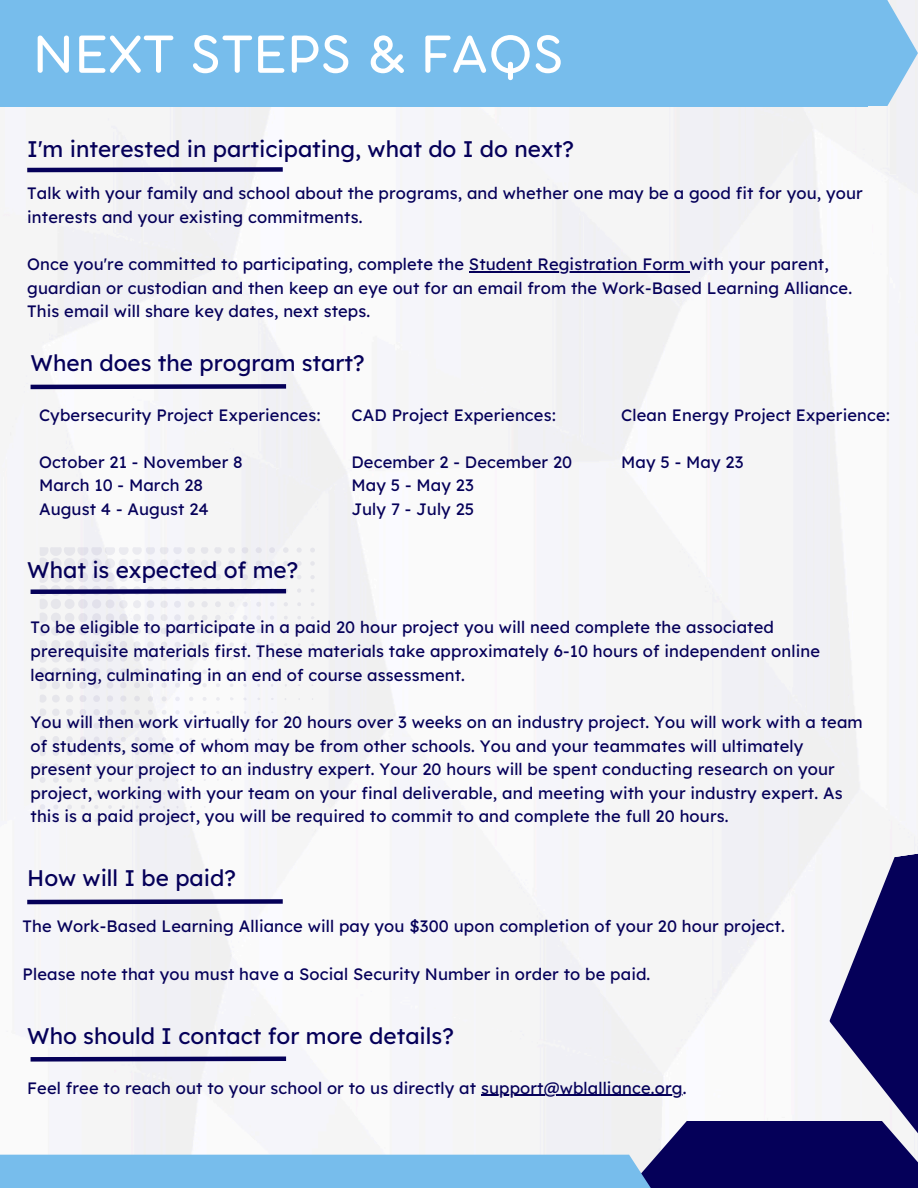
<style>
.page{position:relative;width:918px;height:1188px;background:#fff}
.page>*{position:absolute;margin:0;border:0;box-sizing:border-box;transform-origin:0 0}
.t1{font:58.2px "Aristotelica Pro Tx";letter-spacing:.02em;color:#fff}
.t2{font:22.5px "Lexend Deca";color:#050059}
.t3{font:16.5px/23.7px "Lexend Deca";letter-spacing:.01em;color:#050059}
</style>
<div class="page">
<div style="left:0;top:106px;width:918px;height:1049px;background:#f5f5f5"></div>
<svg style="left:39px;top:722px;width:7px;height:8px"></svg>
<svg style="left:52px;top:722px;width:7px;height:7px"></svg>
<svg style="left:52px;top:736px;width:7px;height:7px"></svg>
<svg style="left:66px;top:722px;width:7px;height:7px"></svg>
<svg style="left:40px;top:736px;width:6px;height:7px"></svg>
<svg style="left:40px;top:749px;width:6px;height:7px"></svg>
<svg style="left:53px;top:750px;width:6px;height:6px"></svg>
<svg style="left:66px;top:736px;width:7px;height:7px"></svg>
<svg style="left:80px;top:722px;width:6px;height:7px"></svg>
<svg style="left:40px;top:763px;width:6px;height:7px"></svg>
<svg style="left:53px;top:763px;width:6px;height:7px"></svg>
<svg style="left:80px;top:736px;width:6px;height:7px"></svg>
<svg style="left:94px;top:723px;width:6px;height:6px"></svg>
<svg style="left:66px;top:750px;width:7px;height:6px"></svg>
<svg style="left:40px;top:777px;width:6px;height:6px"></svg>
<svg style="left:67px;top:764px;width:5px;height:5px"></svg>
<svg style="left:94px;top:736px;width:6px;height:6px"></svg>
<svg style="left:107px;top:723px;width:6px;height:6px"></svg>
<svg style="left:80px;top:750px;width:6px;height:6px"></svg>
<svg style="left:53px;top:777px;width:6px;height:6px"></svg>
<svg style="left:40px;top:790px;width:5px;height:6px"></svg>
<svg style="left:40px;top:804px;width:5px;height:6px"></svg>
<svg style="left:80px;top:764px;width:6px;height:5px"></svg>
<svg style="left:53px;top:790px;width:6px;height:6px"></svg>
<svg style="left:93px;top:750px;width:6px;height:6px"></svg>
<svg style="left:67px;top:777px;width:5px;height:6px"></svg>
<svg style="left:107px;top:737px;width:6px;height:5px"></svg>
<svg style="left:121px;top:723px;width:5px;height:5px"></svg>
<svg style="left:297px;top:547px;width:5px;height:6px"></svg>
<svg style="left:135px;top:723px;width:5px;height:5px"></svg>
<svg style="left:121px;top:737px;width:5px;height:5px"></svg>
<svg style="left:107px;top:750px;width:6px;height:5px"></svg>
<svg style="left:94px;top:764px;width:5px;height:5px"></svg>
<svg style="left:80px;top:777px;width:6px;height:5px"></svg>
<svg style="left:67px;top:791px;width:5px;height:5px"></svg>
<svg style="left:53px;top:804px;width:5px;height:6px"></svg>
<svg style="left:40px;top:818px;width:5px;height:5px"></svg>
<svg style="left:67px;top:804px;width:5px;height:5px"></svg>
<svg style="left:80px;top:791px;width:5px;height:5px"></svg>
<svg style="left:310px;top:548px;width:5px;height:5px"></svg>
<svg style="left:297px;top:561px;width:5px;height:5px"></svg>
<svg style="left:53px;top:818px;width:5px;height:5px"></svg>
<svg style="left:135px;top:737px;width:5px;height:5px"></svg>
<svg style="left:121px;top:750px;width:5px;height:5px"></svg>
<svg style="left:148px;top:723px;width:5px;height:5px"></svg>
<svg style="left:94px;top:777px;width:5px;height:5px"></svg>
<svg style="left:108px;top:764px;width:4px;height:5px"></svg>
<svg style="left:310px;top:561px;width:5px;height:5px"></svg>
<svg style="left:121px;top:764px;width:5px;height:5px"></svg>
<svg style="left:148px;top:737px;width:5px;height:5px"></svg>
<svg style="left:94px;top:791px;width:5px;height:5px"></svg>
<svg style="left:67px;top:818px;width:5px;height:5px"></svg>
<svg style="left:81px;top:805px;width:4px;height:4px"></svg>
<svg style="left:108px;top:778px;width:4px;height:4px"></svg>
<svg style="left:297px;top:575px;width:4px;height:4px"></svg>
<svg style="left:162px;top:723px;width:4px;height:5px"></svg>
<svg style="left:135px;top:751px;width:4px;height:4px"></svg>
<svg style="left:135px;top:764px;width:4px;height:5px"></svg>
<svg style="left:94px;top:805px;width:4px;height:4px"></svg>
<svg style="left:310px;top:575px;width:5px;height:4px"></svg>
<svg style="left:81px;top:818px;width:4px;height:4px"></svg>
<svg style="left:297px;top:588px;width:4px;height:5px"></svg>
<svg style="left:162px;top:737px;width:4px;height:5px"></svg>
<svg style="left:121px;top:778px;width:5px;height:4px"></svg>
<svg style="left:108px;top:791px;width:4px;height:4px"></svg>
<svg style="left:148px;top:751px;width:5px;height:4px"></svg>
<svg style="left:175px;top:724px;width:5px;height:4px"></svg>
<svg style="left:94px;top:818px;width:4px;height:4px"></svg>
<svg style="left:176px;top:737px;width:3px;height:4px"></svg>
<svg style="left:189px;top:724px;width:4px;height:4px"></svg>
<svg style="left:108px;top:805px;width:4px;height:4px"></svg>
<svg style="left:135px;top:778px;width:4px;height:4px"></svg>
<svg style="left:297px;top:602px;width:4px;height:4px"></svg>
<svg style="left:162px;top:751px;width:4px;height:4px"></svg>
<svg style="left:121px;top:791px;width:4px;height:4px"></svg>
<svg style="left:311px;top:589px;width:4px;height:4px"></svg>
<svg style="left:311px;top:602px;width:3px;height:4px"></svg>
<svg style="left:297px;top:616px;width:4px;height:4px"></svg>
<svg style="left:135px;top:791px;width:4px;height:4px"></svg>
<svg style="left:121px;top:805px;width:4px;height:4px"></svg>
<svg style="left:108px;top:818px;width:4px;height:4px"></svg>
<svg style="left:148px;top:778px;width:4px;height:4px"></svg>
<svg style="left:203px;top:724px;width:4px;height:3px"></svg>
<svg style="left:162px;top:765px;width:4px;height:4px"></svg>
<svg style="left:189px;top:738px;width:4px;height:3px"></svg>
<svg style="left:176px;top:751px;width:4px;height:4px"></svg>
<svg style="left:162px;top:778px;width:4px;height:4px"></svg>
<svg style="left:135px;top:805px;width:4px;height:4px"></svg>
<svg style="left:189px;top:751px;width:3px;height:4px"></svg>
<svg style="left:298px;top:629px;width:3px;height:4px"></svg>
<svg style="left:216px;top:724px;width:4px;height:4px"></svg>
<svg style="left:311px;top:629px;width:3px;height:4px"></svg>
<svg style="left:298px;top:643px;width:3px;height:4px"></svg>
<svg style="left:176px;top:778px;width:3px;height:4px"></svg>
<svg style="left:149px;top:805px;width:3px;height:4px"></svg>
<svg style="left:311px;top:643px;width:4px;height:3px"></svg>
<svg style="left:230px;top:738px;width:4px;height:3px"></svg>
<svg style="left:176px;top:792px;width:3px;height:4px"></svg>
<svg style="left:628px;top:819px;width:290px;height:369px"></svg>
<svg style="left:868px;top:0;width:50px;height:106px"></svg>
<div style="left:0;top:0;width:868px;height:106px;background:#77bdec"></div>
<div style="left:0;top:1155px;width:688px;height:33px;background:#77bdec"></div>
<hr style="left:469px;top:271px;width:221px;height:1px;background:#050059">
<hr style="left:481px;top:1095px;width:202px;height:1px;background:#050059">
<svg style="left:23px;top:165px;width:264px;height:10px"></svg>
<svg style="left:26px;top:382px;width:265px;height:9px"></svg>
<svg style="left:26px;top:547px;width:265px;height:169px"></svg>
<svg style="left:23px;top:897px;width:264px;height:10px"></svg>
<svg style="left:26px;top:1054px;width:265px;height:10px"></svg>
<h1 class="t1" style="left:33px;top:35px;width:532px">NEXT STEPS &amp; FAQS</h1>
<p class="t2" style="left:27px;top:134px;width:548px">I'm interested in participating, what do I do next?</p>
<p class="t3" style="left:27px;top:181px;width:837px">Talk with your family and school about the programs, and whether one may be a good fit for you, your interests and your existing commitments.</p>
<p class="t3" style="left:27px;top:252px;width:803px">Once you're committed to participating, complete the Student Registration Form with your parent,</p>
<p class="t3" style="left:27px;top:276px;width:826px">guardian or custodian and then keep an eye out for an email from the Work-Based Learning Alliance.<br>This email will share key dates, next steps.</p>
<h2 class="t2" style="left:31px;top:349px;width:336px">When does the program start?</h2>
<p class="t3" style="left:39px;top:403px;width:283px">Cybersecurity Project Experiences:</p>
<h2 class="t3" style="left:39px;top:450px;width:205px">October 21 - November 8</h2>
<p class="t3" style="left:39px;top:473px;width:166px">March 10 - March 28</p>
<p class="t3" style="left:39px;top:497px;width:171px">August 4 - August 24</p>
<p class="t2" style="left:27px;top:555px;width:273px">What is expected of me?</p>
<p class="t3" style="left:351px;top:403px;width:206px">CAD Project Experiences:</p>
<p class="t3" style="left:351px;top:450px;width:222px">December 2 - December 20</p>
<h2 class="t3" style="left:351px;top:473px;width:124px">May 5 - May 23</h2>
<p class="t3" style="left:351px;top:497px;width:124px">July 7 - July 25</p>
<p class="t3" style="left:621px;top:403px;width:271px">Clean Energy Project Experience:</p>
<h2 class="t3" style="left:621px;top:450px;width:124px">May 5 - May 23</h2>
<p class="t3" style="left:31px;top:615px;width:791px">To be eligible to participate in a paid 20 hour project you will need complete the associated prerequisite materials first. These materials take approximately 6-10 hours of independent online learning, culminating in an end of course assessment.</p>
<p class="t3" style="left:31px;top:710px;width:834px">You will then work virtually for 20 hours over 3 weeks on an industry project. You will work with a team of students, some of whom may be from other schools. You and your teammates will ultimately present your project to an industry expert. Your 20 hours will be spent conducting research on your project, working with your team on your final deliverable, and meeting with your industry expert. As this is a paid project, you will be required to commit to and complete the full 20 hours.</p>
<p class="t2" style="left:27px;top:864px;width:210px">How will I be paid?</p>
<p class="t3" style="left:23px;top:914px;width:764px">The Work-Based Learning Alliance will pay you $300 upon completion of your 20 hour project.</p>
<p class="t3" style="left:23px;top:962px;width:629px">Please note that you must have a Social Security Number in order to be paid.</p>
<p class="t2" style="left:27px;top:1021px;width:428px">Who should I contact for more details?</p>
<p class="t3" style="left:27px;top:1076px;width:661px">Feel free to reach out to your school or to us directly at support@wblalliance.org.</p>
</div>
